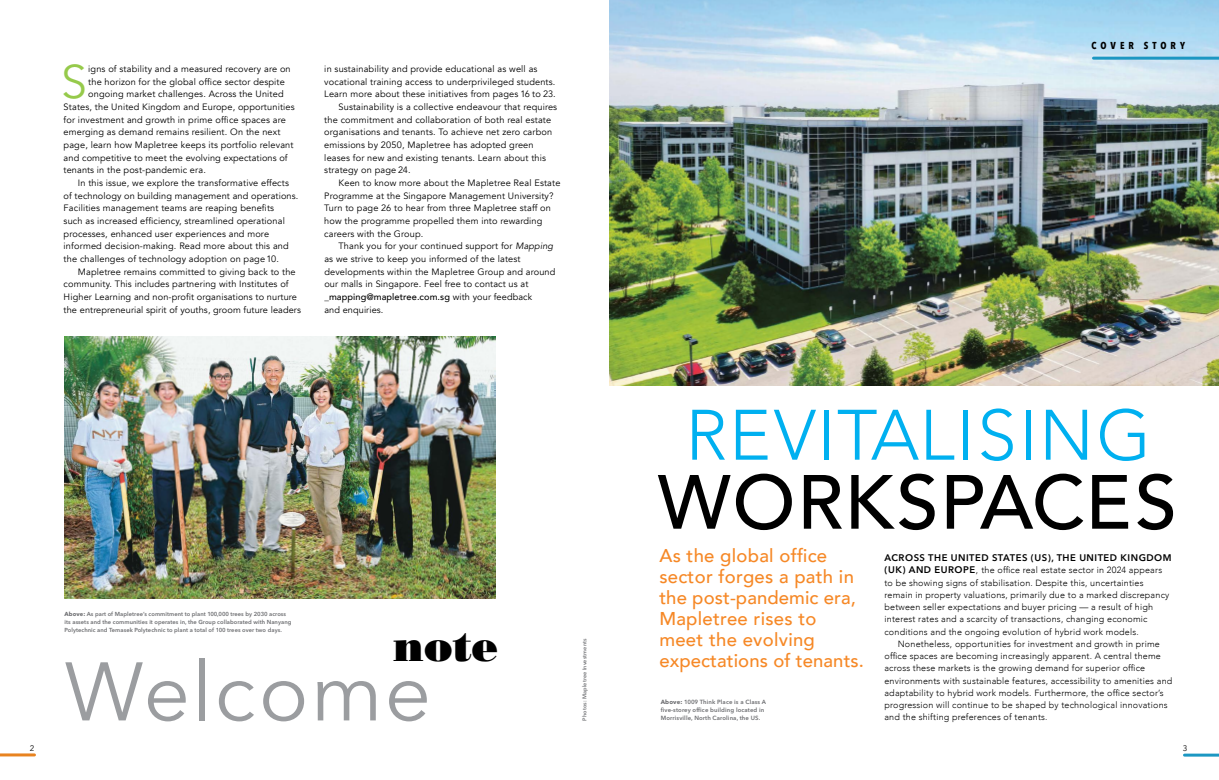
<style>
.page{position:relative;width:1219px;height:780px;background:#fff}
.page>*{position:absolute;margin:0;border:0;box-sizing:border-box;transform-origin:0 0}
.t1{font:82.1px "Avenir Next LT Pro";letter-spacing:.02em;color:#9b9da0}
.t2{font:500 75.8px "Avenir";letter-spacing:.02em;color:#000}
.t3{font:300 70.5px "Avenir";letter-spacing:.025em;color:#00b0f0}
.t4{font:46.6px "Avenir Next LT Pro";color:#96ca4b}
.t5{font:43px "Bodoni Std Poster";color:#000}
.t6{font:500 18.5px/21px "Avenir";letter-spacing:.015em;color:#f68826}
.t7{font:700 condensed 10px "Avenir Next LT Pro";letter-spacing:.395em;color:#000}
.t8{font:600 9.5px "Avenir Next LT Pro";letter-spacing:.055em;color:#000}
.t9{font:9.2px "Avenir";letter-spacing:.015em;color:#000}
.t10{font:500 9.2px "Avenir";letter-spacing:.01em;color:#000}
.t11{font:300 9px/12.2px "Avenir";letter-spacing:.02em;color:#000}
.t12{font:8px "Avenir Next LT Pro";color:#000}
.t13{font:600 6px/8px "Avenir Next LT Pro";letter-spacing:.02em;color:#6d6e71}
.t14{font:600 5.8px/8px "Avenir Next LT Pro";letter-spacing:.01em;color:#6d6e71}
.t15{font:600 5.5px "Avenir Next LT Pro";letter-spacing:.02em;color:#77787b}
.s1{font-style:italic}
.s2{font-weight:400}
.s3{font-weight:700}
.s4{font-family:"Avenir Next LT Pro";font-weight:600;font-size:9.5px}
</style>
<div class="page">
<img style="left:609px;top:0;width:610px;height:386px">
<hr style="left:0;top:753px;width:35px;height:3px;background:#e88320">
<img style="left:65px;top:336px;width:431px;height:262px">
<hr style="left:1093px;top:57px;width:126px;height:3px;background:#1c97c2">
<hr style="left:1184px;top:753px;width:35px;height:3px;background:#1c97c2">
<h3 class="t4" style="left:61px;top:54px;width:28px">S</h3>
<p class="t9" style="left:88px;top:63px;width:204px">igns of stability and a measured recovery are on</p>
<p class="t9" style="left:88px;top:76px;width:198px">the horizon for the global office sector despite</p>
<p class="t9" style="left:88px;top:89px;width:197px">ongoing market challenges. Across the United</p>
<p class="t9" style="left:64px;top:101px;width:233px">States, the United Kingdom and Europe, opportunities</p>
<p class="t9" style="left:64px;top:114px;width:224px">for investment and growth in prime office spaces are</p>
<p class="t9" style="left:64px;top:127px;width:218px">emerging as demand remains resilient. On the next</p>
<p class="t9" style="left:64px;top:139px;width:231px">page, learn how Mapletree keeps its portfolio relevant</p>
<p class="t9" style="left:64px;top:152px;width:225px">and competitive to meet the evolving expectations of</p>
<p class="t9" style="left:64px;top:165px;width:144px">tenants in the post-pandemic era.</p>
<p class="t9" style="left:78px;top:177px;width:213px">In this issue, we explore the transformative effects</p>
<p class="t9" style="left:64px;top:190px;width:236px">of technology on building management and operations.</p>
<p class="t9" style="left:64px;top:203px;width:212px">Facilities management teams are reaping benefits</p>
<p class="t9" style="left:64px;top:215px;width:223px">such as increased efficiency, streamlined operational</p>
<p class="t9" style="left:64px;top:228px;width:207px">processes, enhanced user experiences and more</p>
<p class="t9" style="left:64px;top:240px;width:227px">informed decision-making. Read more about this and</p>
<p class="t9" style="left:64px;top:253px;width:217px">the challenges of technology adoption on page 10.</p>
<p class="t9" style="left:78px;top:266px;width:219px">Mapletree remains committed to giving back to the</p>
<p class="t9" style="left:64px;top:278px;width:227px">community. This includes partnering with Institutes of</p>
<p class="t9" style="left:64px;top:291px;width:235px">Higher Learning and non-profit organisations to nurture</p>
<p class="t9" style="left:64px;top:304px;width:239px">the entrepreneurial spirit of youths, groom future leaders</p>
<p class="t9" style="left:324px;top:63px;width:215px">in sustainability and provide educational as well as</p>
<p class="t9" style="left:324px;top:76px;width:233px">vocational training access to underprivileged students.</p>
<p class="t9" style="left:324px;top:89px;width:233px">Learn more about these initiatives from pages 16 to 23.</p>
<p class="t9" style="left:338px;top:101px;width:220px">Sustainability is a collective endeavour that requires</p>
<p class="t9" style="left:324px;top:114px;width:228px">the commitment and collaboration of both real estate</p>
<p class="t9" style="left:324px;top:127px;width:229px">organisations and tenants. To achieve net zero carbon</p>
<p class="t9" style="left:324px;top:139px;width:211px">emissions by 2050, Mapletree has adopted green</p>
<p class="t9" style="left:324px;top:152px;width:223px">leases for new and existing tenants. Learn about this</p>
<p class="t9" style="left:324px;top:165px;width:88px">strategy on page 24.</p>
<p class="t9" style="left:338px;top:177px;width:223px">Keen to know more about the Mapletree Real Estate</p>
<p class="t9" style="left:324px;top:190px;width:231px">Programme at the Singapore Management University?</p>
<p class="t9" style="left:324px;top:203px;width:228px">Turn to page 26 to hear from three Mapletree staff on</p>
<p class="t9" style="left:324px;top:215px;width:220px">how the programme propelled them into rewarding</p>
<p class="t9" style="left:324px;top:228px;width:101px">careers with the Group.</p>
<p class="t9" style="left:338px;top:240px;width:216px">Thank you for your continued support for <span class="s1">Mapping</span></p>
<p class="t9" style="left:324px;top:253px;width:198px">as we strive to keep you informed of the latest</p>
<p class="t9" style="left:324px;top:266px;width:233px">developments within the Mapletree Group and around</p>
<p class="t9" style="left:324px;top:278px;width:206px">our malls in Singapore. Feel free to contact us at</p>
<p class="t10" style="left:324px;top:289px;width:209px">_mapping@mapletree.com.sg <span class="s2">with your feedback</span></p>
<p class="t9" style="left:324px;top:304px;width:61px">and enquiries.</p>
<p class="t12" style="left:30px;top:743px;width:6px">2</p>
<p class="t14" style="left:65px;top:610px;width:228px"><span class="s3">Above:</span> As part of Mapletree’s commitment to plant 100,000 trees by 2030 across its assets and the communities it operates in, the Group collaborated with Nanyang<br>Polytechnic and Temasek Polytechnic to plant a total of 100 trees over two days.</p>
<h3 class="t5" style="left:393px;top:619px;width:107px">note</h3>
<h1 class="t1" style="left:64px;top:642px;width:369px">Welcome</h1>
<p class="t15" style="left:581px;top:720px;width:83px;rotate:-90deg">Photos: Mapletree Investments</p>
<p class="t7" style="left:1091px;top:39px;width:95px">COVER STORY</p>
<h3 class="t3" style="left:685px;top:393px;width:467px">REVITALISING</h3>
<h2 class="t2" style="left:658px;top:436px;width:521px">WORKSPACES</h2>
<h3 class="t6" style="left:659px;top:543px;width:206px">As the global office sector forges a path in the post-pandemic era,<br>Mapletree rises to meet the evolving expectations of tenants.</h3>
<p class="t8" style="left:884px;top:552px;width:289px">ACROSS THE UNITED STATES (US), THE UNITED KINGDOM</p>
<p class="t11" style="left:884px;top:564px;width:286px"><span class="s4">(UK) AND EUROPE</span>, the office real estate sector in 2024 appears to be showing signs of stabilisation. Despite this, uncertainties remain in property valuations, primarily due to a marked discrepancy between seller expectations and buyer pricing — a result of high interest rates and a scarcity of transactions, changing economic conditions and the ongoing evolution of hybrid work models.</p>
<p class="t11" style="left:884px;top:637px;width:289px;text-indent:13px">Nonetheless, opportunities for investment and growth in prime office spaces are becoming increasingly apparent. A central theme across these markets is the growing demand for superior office environments with sustainable features, accessibility to amenities and adaptability to hybrid work models. Furthermore, the office sector’s progression will continue to be shaped by technological innovations and the shifting preferences of tenants.</p>
<p class="t13" style="left:661px;top:698px;width:107px"><span class="s3">Above:</span> 1009 Think Place is a Class A five-storey office building located in<br>Morrisville, North Carolina, the US.</p>
<p class="t12" style="left:1183px;top:743px;width:6px">3</p>
</div>
